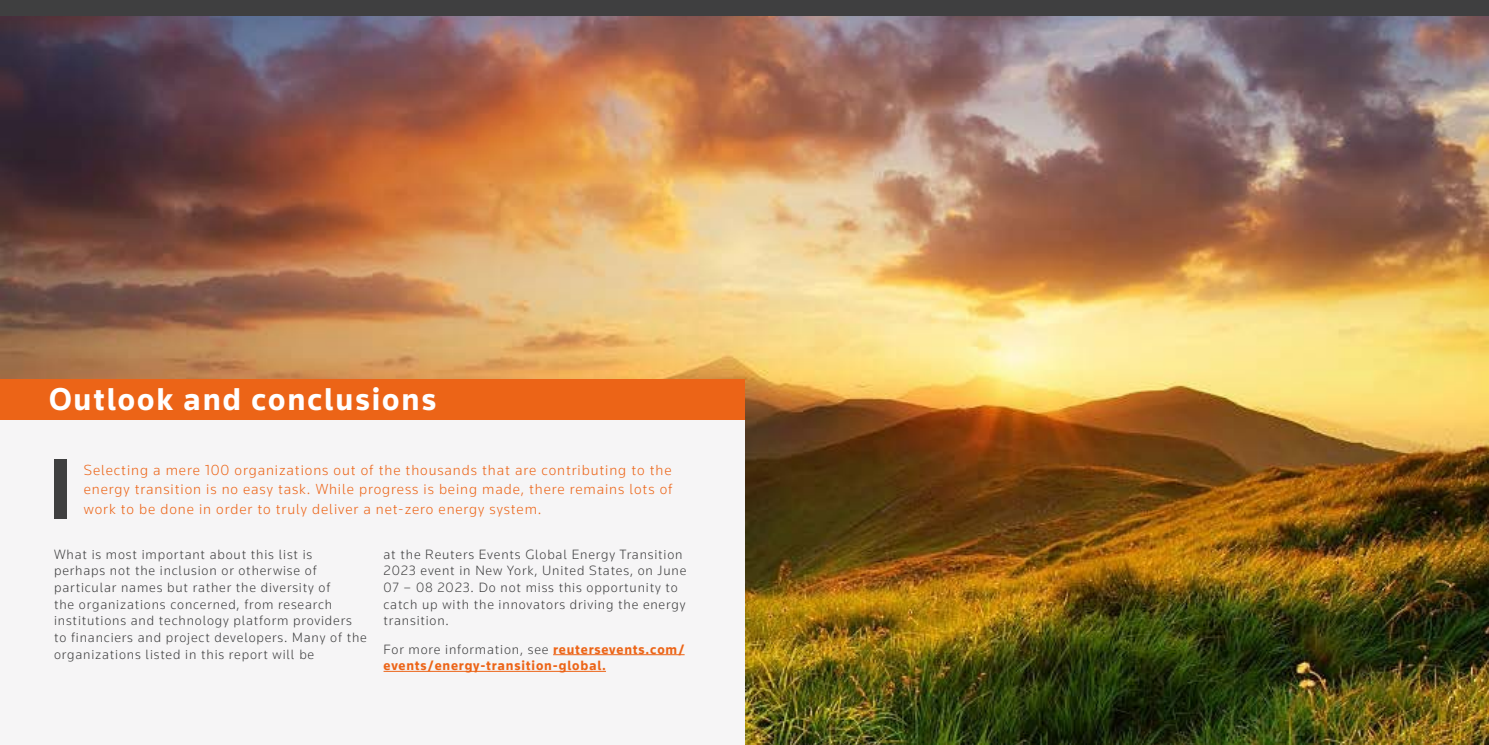
<style>
.page{position:relative;width:1489px;height:745px;background:#fff}
.page>*{position:absolute;margin:0;border:0;box-sizing:border-box;transform-origin:0 0}
.t1{font:700 32.5px "Knowledge 2017";letter-spacing:.06em;color:#fff}
.t2{font:300 15px/19.6px "Knowledge 2017";letter-spacing:.06em;color:#ec6417;text-align:justify}
.t3{font:300 13.88px/16.6px "Knowledge 2017";letter-spacing:.06em;color:#3f3f40}
.t4{font:700 13.88px/16.6px "Knowledge 2017";letter-spacing:.06em;color:#ec6417}
.s1{font-weight:300;color:#3f3f40}
</style>
<div class="page">
<img style="left:0;top:15px;width:1488px;height:729px">
<div style="left:0;top:419px;width:744px;height:325px;background:#f6f5f6"></div>
<div style="left:0;top:378px;width:744px;height:41px;background:#ec6417"></div>
<div style="left:54px;top:458px;width:13px;height:60px;background:#3f3f40"></div>
<div style="left:0;top:0;width:1488px;height:15px;background:#3f3f40"></div>
<hr style="left:553px;top:653px;width:131px;height:1px;background:#ec6417">
<hr style="left:383px;top:670px;width:223px;height:1px;background:#ec6417">
<h1 class="t1" style="left:49px;top:379px;width:388px">Outlook and conclusions</h1>
<p class="t2" style="left:84px;top:459px;width:590px">Selecting a mere 100 organizations out of the thousands that are contributing to the energy transition is no easy task. While progress is being made, there remains lots of work to be done in order to truly deliver a net-zero energy system.</p>
<p class="t3" style="left:54px;top:545px;width:314px">What is most important about this list is<br>perhaps not the inclusion or otherwise of particular names but rather the diversity of<br>the organizations concerned, from research institutions and technology platform providers to financiers and project developers. Many of the organizations listed in this report will be</p>
<p class="t3" style="left:383px;top:545px;width:304px">at the Reuters Events Global Energy Transition 2023 event in New York, United States, on June 07 – 08 2023. Do not miss this opportunity to catch up with the innovators driving the energy transition.</p>
<p class="t4" style="left:383px;top:640px;width:302px"><span class="s1">For more information, see</span> reutersevents.com/ events/energy-transition-global.</p>
</div>
